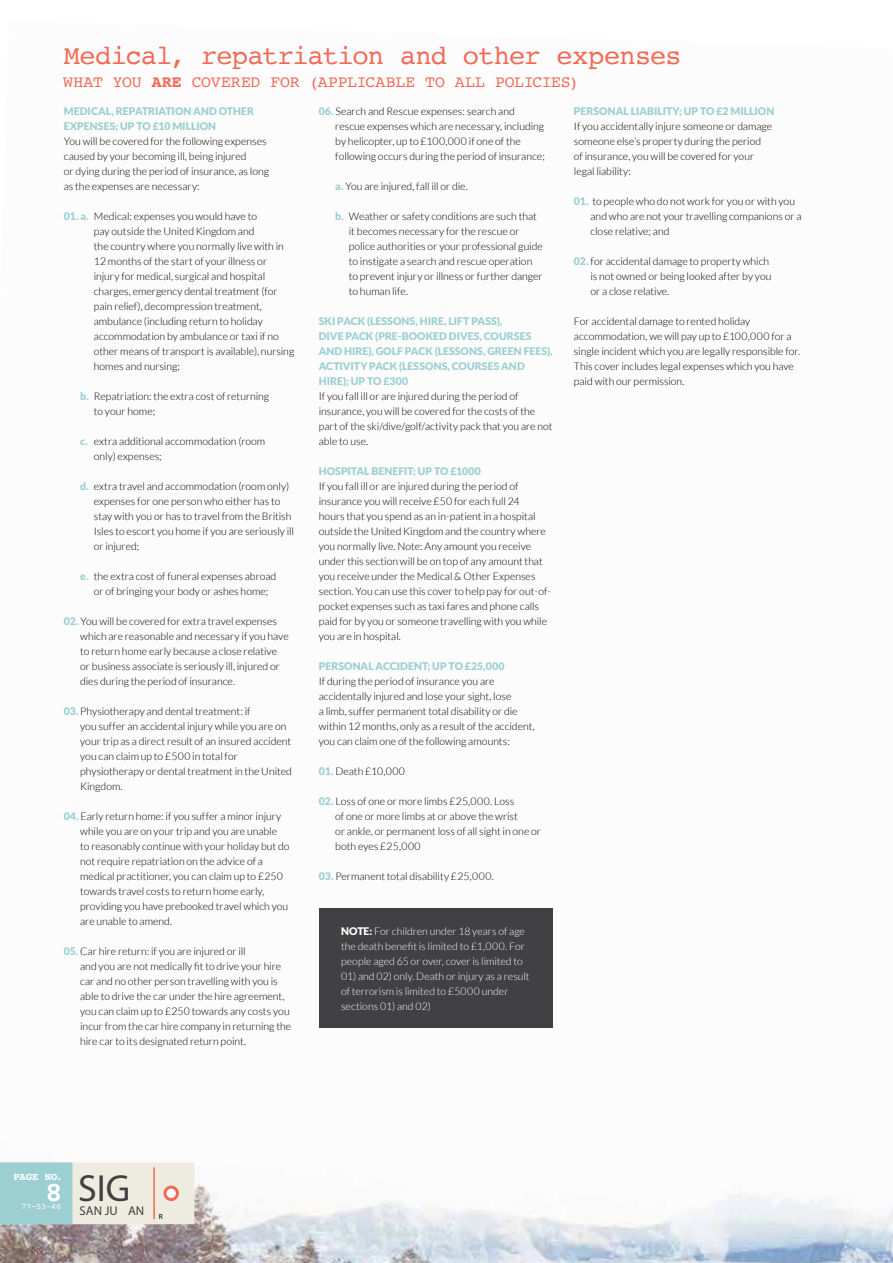
<style>
.page{position:relative;width:893px;height:1263px;background:#fff}
.page>*{position:absolute;margin:0;border:0;box-sizing:border-box;transform-origin:0 0}
.t1{font:37.8px "Myriad Pro";color:#414042}
.t2{font:27px "Courier";letter-spacing:-.03em;color:#f26a57}
.t3{font:700 27px "Courier";color:#fff}
.t4{font:16.5px "Courier";letter-spacing:-.015em;color:#f26a57}
.t5{font:12.75px "Myriad Pro";color:#414042}
.t6{font:300 10.5px/15px "Lato";color:#000}
.t7{font:900 10.5px/15px "Lato";letter-spacing:.005em;color:#9ccfd2}
.t8{font:300 10.5px/15px "Lato";color:#fff;text-align:justify}
.t9{font:700 10.5px "Courier";letter-spacing:.005em;color:#fff}
.t10{font:700 8.25px "Courier New";color:#f1f1f2}
.s1{font-weight:700}
.s2{font-weight:900;color:#9ccfd2}
.s3{font-weight:900}
</style>
<div class="page">
<img style="left:0;top:908px;width:893px;height:355px">
<svg style="left:0;top:1162px;width:194px;height:62px;background:#cee1da"></svg>
<hr style="left:153px;top:1167px;width:2px;height:52px;background:#f26a57">
<div style="left:163px;top:1185px;width:16px;height:16px;border:3px solid #f26a57;border-radius:50%"></div>
<div style="left:319px;top:908px;width:233px;height:120px;background:#414042"></div>
<h2 class="t2" style="left:64px;top:34px;width:619px">Medical, repatriation and other expenses</h2>
<h3 class="t4" style="left:63px;top:69px;width:517px">WHAT YOU <span class="s1">ARE</span> COVERED FOR (APPLICABLE TO ALL POLICIES)</h3>
<p class="t7" style="left:64px;top:103px;width:192px">MEDICAL, REPATRIATION AND OTHER<br>EXPENSES; UP TO £10 MILLION</p>
<p class="t6" style="left:64px;top:134px;width:207px">You will be covered for the following expenses caused by your becoming ill, being injured<br>or dying during the period of insurance, as long as the expenses are necessary:</p>
<p class="t6" style="left:94px;top:209px;width:202px;text-indent:-30px"><span class="s2">01. a.</span> Medical: expenses you would have to<br>pay outside the United Kingdom and<br>the country where you normally live with in 12 months of the start of your illness or injury for medical, surgical and hospital charges, emergency dental treatment (for pain relief), decompression treatment, ambulance (including return to holiday accommodation by ambulance or taxi if no other means of transport is available), nursing homes and nursing;</p>
<p class="t6" style="left:94px;top:389px;width:177px;text-indent:-14px"><span class="s2">b.</span> Repatriation: the extra cost of returning to your home;</p>
<p class="t6" style="left:94px;top:434px;width:173px;text-indent:-13px"><span class="s2">c.</span> extra additional accommodation (room only) expenses;</p>
<p class="t6" style="left:94px;top:479px;width:202px;text-indent:-14px"><span class="s2">d.</span> extra travel and accommodation (room only) expenses for one person who either has to stay with you or has to travel from the British Isles to escort you home if you are seriously ill or injured;</p>
<p class="t6" style="left:80px;top:569px;width:198px;text-align:center"><span class="s2">e.</span> the extra cost of funeral expenses abroad or of bringing your body or ashes home;</p>
<p class="t6" style="left:80px;top:614px;width:210px;text-indent:-16px"><span class="s2">02.</span> You will be covered for extra travel expenses which are reasonable and necessary if you have to return home early because a close relative or business associate is seriously ill, injured or dies during the period of insurance.</p>
<p class="t6" style="left:80px;top:704px;width:213px;text-indent:-16px"><span class="s2">03.</span> Physiotherapy and dental treatment: if<br>you suffer an accidental injury while you are on your trip as a direct result of an insured accident you can claim up to £500 in total for physiotherapy or dental treatment in the United Kingdom.</p>
<p class="t6" style="left:80px;top:809px;width:211px;text-indent:-16px"><span class="s2">04.</span> Early return home: if you suffer a minor injury while you are on your trip and you are unable<br>to reasonably continue with your holiday but do not require repatriation on the advice of a medical practitioner, you can claim up to £250 towards travel costs to return home early, providing you have prebooked travel which you are unable to amend.</p>
<p class="t6" style="left:80px;top:944px;width:213px;text-indent:-16px"><span class="s2">05.</span> Car hire return: if you are injured or ill<br>and you are not medically fit to drive your hire car and no other person travelling with you is able to drive the car under the hire agreement, you can claim up to £250 towards any costs you incur from the car hire company in returning the hire car to its designated return point.</p>
<p class="t6" style="left:335px;top:104px;width:211px;text-indent:-16px"><span class="s2">06.</span> Search and Rescue expenses: search and rescue expenses which are necessary, including by helicopter, up to £100,000 if one of the following occurs during the period of insurance;</p>
<p class="t6" style="left:335px;top:179px;width:134px"><span class="s2">a.</span> You are injured, fall ill or die.</p>
<p class="t6" style="left:349px;top:209px;width:196px;text-indent:-13px"><span class="s2">b.</span> Weather or safety conditions are such that it becomes necessary for the rescue or police authorities or your professional guide to instigate a search and rescue operation to prevent injury or illness or further danger to human life.</p>
<p class="t7" style="left:319px;top:313px;width:235px">SKI PACK (LESSONS, HIRE, LIFT PASS),<br>DIVE PACK (PRE-BOOKED DIVES, COURSES AND HIRE), GOLF PACK (LESSONS, GREEN FEES), ACTIVITY PACK (LESSONS, COURSES AND HIRE); UP TO £300</p>
<p class="t6" style="left:319px;top:389px;width:235px">If you fall ill or are injured during the period of insurance, you will be covered for the costs of the part of the ski/dive/golf/activity pack that you are not able to use.</p>
<p class="t7" style="left:319px;top:463px;width:164px">HOSPITAL BENEFIT; UP TO £1000</p>
<p class="t6" style="left:319px;top:479px;width:234px">If you fall ill or are injured during the period of insurance you will receive £50 for each full 24<br>hours that you spend as an in-patient in a hospital outside the United Kingdom and the country where you normally live. Note: Any amount you receive under this section will be on top of any amount that you receive under the Medical &amp; Other Expenses section. You can use this cover to help pay for out-of&shy;pocket expenses such as taxi fares and phone calls paid for by you or someone travelling with you while you are in hospital.</p>
<p class="t7" style="left:319px;top:659px;width:187px">PERSONAL ACCIDENT; UP TO £25,000</p>
<p class="t6" style="left:319px;top:674px;width:217px">If during the period of insurance you are accidentally injured and lose your sight, lose<br>a limb, suffer permanent total disability or die within 12 months, only as a result of the accident, you can claim one of the following amounts:</p>
<p class="t6" style="left:319px;top:764px;width:88px"><span class="s2">01.</span> Death £10,000</p>
<p class="t6" style="left:335px;top:794px;width:207px;text-indent:-16px"><span class="s2">02.</span> Loss of one or more limbs £25,000. Loss<br>of one or more limbs at or above the wrist<br>or ankle, or permanent loss of all sight in one or both eyes £25,000</p>
<p class="t6" style="left:319px;top:869px;width:176px"><span class="s2">03.</span> Permanent total disability £25,000.</p>
<p class="t8" style="left:341px;top:924px;width:185px"><span class="s3">NOTE:</span> For children under 18 years of age the death benefit is limited to £1,000. For people aged 65 or over, cover is limited to</p>
<p class="t8" style="left:341px;top:969px;width:190px;text-align:left">01) and 02) only. Death or injury as a result of terrorism is limited to £5000 under sections 01) and 02)</p>
<p class="t7" style="left:574px;top:104px;width:202px">PERSONAL LIABILITY; UP TO £2 MILLION</p>
<p class="t6" style="left:574px;top:119px;width:200px">If you accidentally injure someone or damage someone else’s property during the period of insurance, you will be covered for your legal liability:</p>
<p class="t6" style="left:590px;top:194px;width:213px;text-indent:-16px"><span class="s2">01.</span> to people who do not work for you or with you and who are not your travelling companions or a close relative; and</p>
<p class="t6" style="left:590px;top:254px;width:183px;text-indent:-16px"><span class="s2">02.</span> for accidental damage to property which is not owned or being looked after by you or a close relative.</p>
<p class="t6" style="left:574px;top:314px;width:228px">For accidental damage to rented holiday accommodation, we will pay up to £100,000 for a single incident which you are legally responsible for.<br>This cover includes legal expenses which you have paid with our permission.</p>
<p class="t9" style="left:13px;top:1168px;width:51px">PAGE NO.</p>
<h2 class="t3" style="left:46px;top:1171px;width:18px">8</h2>
<p class="t10" style="left:21px;top:1201px;width:41px">77-53-46</p>
<h1 class="t1" style="left:78px;top:1164px;width:54px">SIG</h1>
<p class="t5" style="left:80px;top:1203px;width:85px">SAN JU AN <sub>R</sub></p>
</div>
